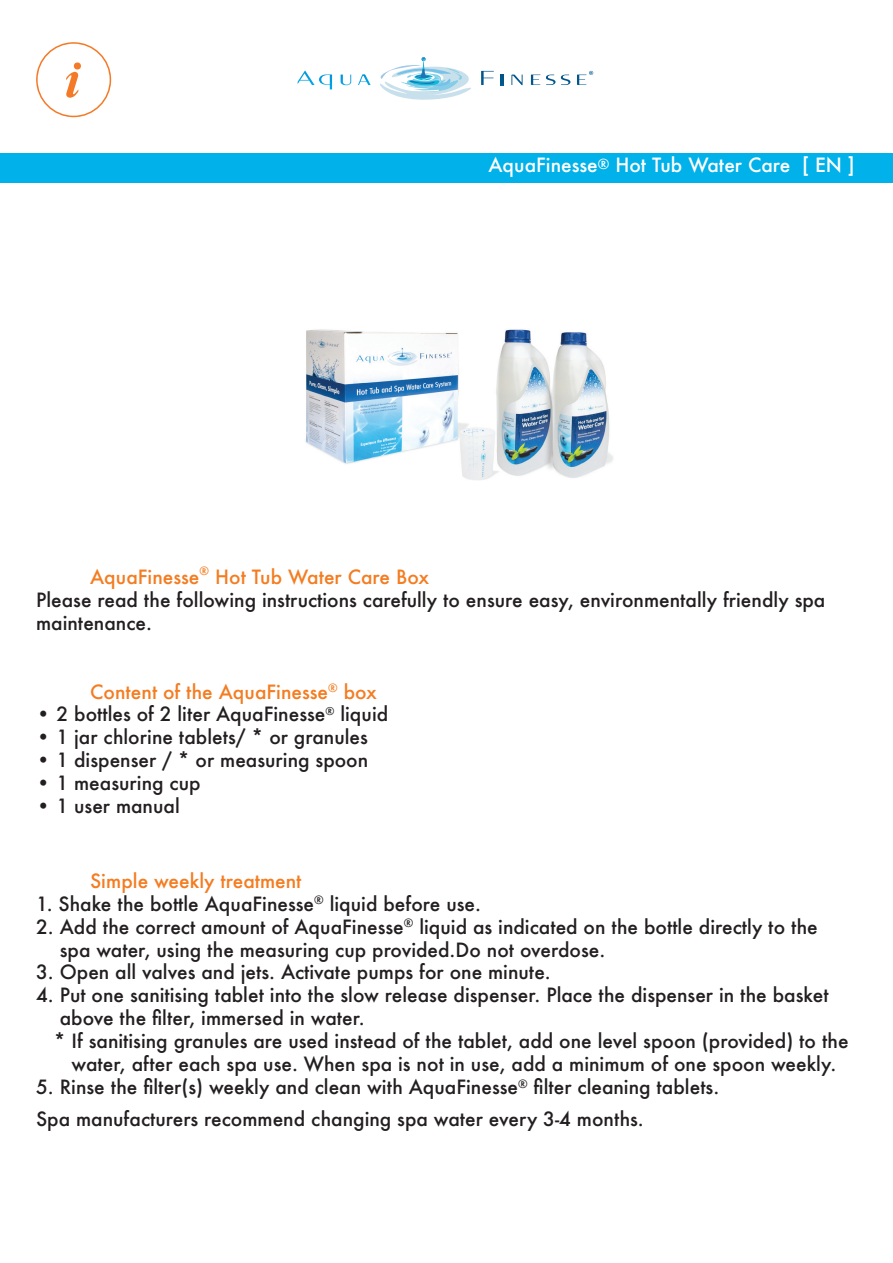
<style>
.page{position:relative;width:893px;height:1263px;background:#fff}
.page>*{position:absolute;margin:0;border:0;box-sizing:border-box;transform-origin:0 0}
.t1{font:500 19.2px/23px "Futura";color:#231f20}
.t2{font:500 19.2px "Futura";color:#f47c21}
.t3{font:500 19.2px "Futura";color:#fff}
.t4{font:500 11.1px "Futura";color:#f47c21}
.s1{font-size:13.5px}
</style>
<div class="page">
<div style="left:0;top:153px;width:893px;height:30px;background:#00b1ea"></div>
<svg style="left:298px;top:71px;width:34px;height:18px"></svg>
<svg style="left:341px;top:75px;width:10px;height:10px"></svg>
<svg style="left:501px;top:75px;width:2px;height:10px"></svg>
<svg style="left:511px;top:74px;width:12px;height:11px"></svg>
<svg style="left:530px;top:74px;width:10px;height:11px"></svg>
<svg style="left:546px;top:75px;width:24px;height:10px"></svg>
<svg style="left:358px;top:57px;width:136px;height:43px"></svg>
<svg style="left:577px;top:71px;width:16px;height:14px"></svg>
<img style="left:305px;top:329px;width:308px;height:151px">
<svg style="left:36px;top:42px;width:75px;height:75px"></svg>
<p class="t3" style="left:488px;top:151px;width:368px">AquaFinesse<span class="s1">®</span> Hot Tub Water Care [ EN ]</p>
<p class="t2" style="left:90px;top:563px;width:111px">AquaFinesse</p>
<p class="t4" style="left:200px;top:563px;width:11px">®</p>
<p class="t2" style="left:215px;top:563px;width:216px">Hot Tub Water Care Box</p>
<p class="t1" style="left:36px;top:588px;width:791px">Please read the following instructions carefully to ensure easy, environmentally friendly spa maintenance.</p>
<p class="t2" style="left:90px;top:678px;width:288px">Content of the AquaFinesse<sup>®</sup> box</p>
<p class="t1" style="left:36px;top:703px;width:354px">• 2 bottles of 2 liter AquaFinesse<sup>®</sup> liquid</p>
<p class="t1" style="left:36px;top:725px;width:333px">• 1 jar chlorine tablets/ * or granules</p>
<p class="t1" style="left:36px;top:748px;width:334px">• 1 dispenser / * or measuring spoon</p>
<p class="t1" style="left:36px;top:771px;width:166px">• 1 measuring cup</p>
<p class="t1" style="left:36px;top:794px;width:145px">• 1 user manual</p>
<p class="t2" style="left:90px;top:867px;width:213px">Simple weekly treatment</p>
<p class="t1" style="left:36px;top:892px;width:446px">1. Shake the bottle AquaFinesse<sup>®</sup> liquid before use.</p>
<p class="t1" style="left:60px;top:915px;width:759px;text-indent:-24px">2. Add the correct amount of AquaFinesse<sup>®</sup> liquid as indicated on the bottle directly to the spa water, using the measuring cup provided.Do not overdose.</p>
<p class="t1" style="left:36px;top:961px;width:516px">3. Open all valves and jets. Activate pumps for one minute.</p>
<p class="t1" style="left:36px;top:983px;width:794px">4. Put one sanitising tablet into the slow release dispenser. Place the dispenser in the basket</p>
<p class="t1" style="left:60px;top:1006px;width:307px">above the filter, immersed in water.</p>
<p class="t1" style="left:54px;top:1029px;width:796px">* If sanitising granules are used instead of the tablet, add one level spoon (provided) to the</p>
<p class="t1" style="left:72px;top:1052px;width:766px">water, after each spa use. When spa is not in use, add a minimum of one spoon weekly.</p>
<p class="t1" style="left:36px;top:1071px;width:685px;line-height:31.5px">5. Rinse the filter(s) weekly and clean with AquaFinesse<sup>®</sup> filter cleaning tablets.<br>Spa manufacturers recommend changing spa water every 3-4 months.</p>
</div>
